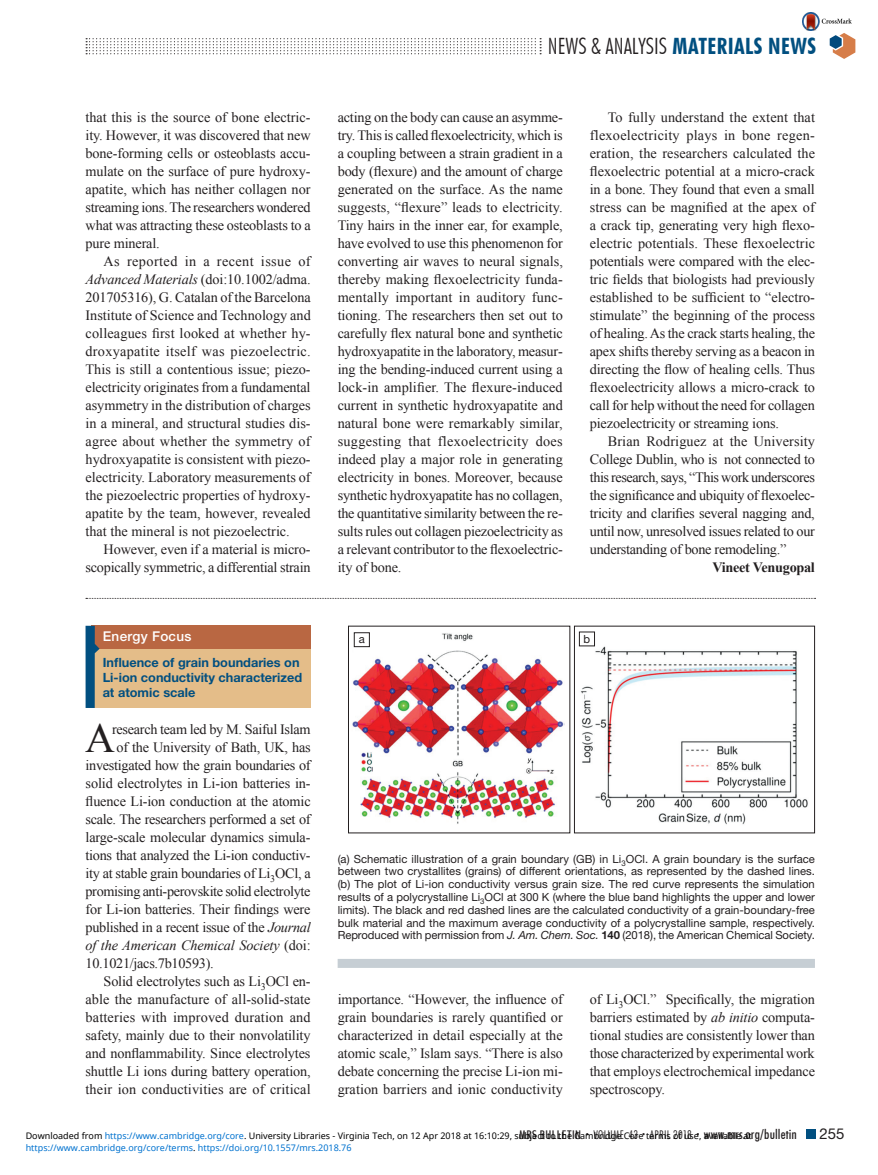
<style>
.page{position:relative;width:878px;height:1175px;background:#fff}
.page>*{position:absolute;margin:0;border:0;box-sizing:border-box;transform-origin:0 0}
.Drop_Cap{font:41.4px "Times New Roman";color:#231f20}
.t1{font:300 condensed 22.5px "Futura BT";color:#231f20}
.t2{font:15px "Helvetica Neue LT Std";color:#231f20}
.Body_Text_9_5_x_12_F{font:14.25px/18px "Times New Roman";letter-spacing:-.01em;color:#231f20;text-align:justify}
.Drop_Cap-2{font:14.25px "Times New Roman";letter-spacing:-.02em;color:#231f20}
.Drop_Cap-3{font:italic 14.25px "Times New Roman";letter-spacing:-.01em;color:#231f20}
.author{font:700 14.25px "Times New Roman";letter-spacing:-.02em;color:#231f20}
.t3{font:500 condensed 13.5px "Futura BT";letter-spacing:.01em;color:#231f20}
.FOCUS{font:500 13.5px "Helvetica Neue LT Std";letter-spacing:.02em;color:#fff}
.t4{font:700 12.75px/15px "Helvetica Neue LT Std";color:#014f80}
.Body_Text_9_5_x_12_F-2{font:11.25px/12.8px "Helvetica Neue LT Std";letter-spacing:-.005em;color:#231f20;text-align:justify}
.t5{font:9px "Noto Sans";color:#000}
.t6{font:9px "Noto Sans";color:#0172cf}
.s1{font-style:italic}
.s2{font-style:normal}
.s3{font-weight:700;color:#014f80}
.s4{font-weight:700}
.s5{font-size:12px}
.s6{font-weight:300;font-size:7.5px}
.s7{font-weight:300;font-size:12px}
.s8{color:#0172cf}
.s9{color:#000}
</style>
<div class="page">
<div style="left:806px;top:1130px;width:9px;height:8px;background:#014f80"></div>
<svg style="left:86px;top:38px;width:455px;height:16px"></svg>
<svg style="left:829px;top:33px;width:26px;height:26px"></svg>
<svg style="left:86px;top:598px;width:729px;height:1px"></svg>
<div style="left:88px;top:627px;width:223px;height:80px;background:#e4bd89"></div>
<div style="left:91px;top:626px;width:219px;height:23px;background:#b96742"></div>
<svg style="left:86px;top:626px;width:14px;height:82px"></svg>
<div style="left:337px;top:958px;width:477px;height:10px;background:#c6ced4"></div>
<img style="left:352px;top:632px;width:213px;height:192px">
<img style="left:578px;top:631px;width:230px;height:194px">
<div style="left:354px;top:632px;width:15px;height:14px;background:#fff"></div>
<div style="left:354px;top:632px;width:16px;height:15px;border:1px solid #231f20"></div>
<div style="left:579px;top:632px;width:15px;height:14px;background:#fff"></div>
<div style="left:579px;top:631px;width:16px;height:15px;border:1px solid #231f20"></div>
<img style="left:802px;top:13px;width:49px;height:17px">
<p class="Body_Text_9_5_x_12_F" style="left:86px;top:108px;width:227px">that this is the source of bone electric&shy;ity. However, it was discovered that new bone-forming cells or osteoblasts accu&shy;mulate on the surface of pure hydroxy&shy;apatite, which has neither collagen nor streaming ions. The researchers wondered what was attracting these osteoblasts to a pure mineral.</p>
<p class="Body_Text_9_5_x_12_F" style="left:86px;top:252px;width:227px;text-indent:18px">As reported in a recent issue of <span class="s1">Advanced Materials</span> (doi:10.1002/adma.<br>201705316), G. Catalan of the Barcelona Institute of Science and Technology and colleagues first looked at whether hy&shy;droxyapatite itself was piezoelectric.<br>This is still a contentious issue; piezo&shy;electricity originates from a fundamental asymmetry in the distribution of charges in a mineral, and structural studies dis&shy;agree about whether the symmetry of hydroxyapatite is consistent with piezo&shy;electricity. Laboratory measurements of the piezoelectric properties of hydroxy&shy;apatite by the team, however, revealed that the mineral is not piezoelectric.</p>
<p class="Body_Text_9_5_x_12_F" style="left:86px;top:540px;width:226px;text-align:right">However, even if a material is micro&shy;scopically symmetric, a differential strain</p>
<p class="FOCUS" style="left:103px;top:628px;width:90px">Energy Focus</p>
<p class="t4" style="left:103px;top:654px;width:201px">Influence of grain boundaries on<br>Li-ion conductivity characterized at atomic scale</p>
<p class="Drop_Cap" style="left:85px;top:710px;width:31px">A</p>
<p class="Drop_Cap-2" style="left:112px;top:719px;width:200px">research team led by M. Saiful Islam</p>
<p class="Drop_Cap-2" style="left:116px;top:737px;width:195px">of the University of Bath, UK, has</p>
<p class="Drop_Cap-2" style="left:86px;top:755px;width:227px">investigated how the grain boundaries of</p>
<p class="Drop_Cap-2" style="left:86px;top:773px;width:226px">solid electrolytes in Li-ion batteries in-</p>
<p class="Drop_Cap-2" style="left:86px;top:791px;width:226px">fluence Li-ion conduction at the atomic</p>
<p class="Drop_Cap-2" style="left:86px;top:809px;width:227px">scale. The researchers performed a set of</p>
<p class="Drop_Cap-2" style="left:86px;top:827px;width:226px">large-scale molecular dynamics simula-</p>
<p class="Drop_Cap-2" style="left:86px;top:845px;width:226px">tions that analyzed the Li-ion conductiv-</p>
<p class="Drop_Cap-2" style="left:86px;top:863px;width:227px">ity at stable grain boundaries of Li<sub>3</sub>OCl, a</p>
<p class="Drop_Cap-2" style="left:86px;top:881px;width:226px">promising anti-perovskite solid electrolyte</p>
<p class="Drop_Cap-2" style="left:86px;top:899px;width:226px">for Li-ion batteries. Their findings were</p>
<p class="Drop_Cap-2" style="left:86px;top:917px;width:227px">published in a recent issue of the <span class="s1">Journal</span></p>
<p class="Drop_Cap-3" style="left:86px;top:935px;width:226px">of the American Chemical Society <span class="s2">(doi:</span></p>
<p class="Drop_Cap-2" style="left:86px;top:953px;width:130px">10.1021/jacs.7b10593).</p>
<p class="Body_Text_9_5_x_12_F" style="left:86px;top:972px;width:227px;text-indent:18px">Solid electrolytes such as Li<sub>3</sub>OCl en&shy;able the manufacture of all-solid-state batteries with improved duration and safety, mainly due to their nonvolatility and nonflammability. Since electrolytes shuttle Li ions during battery operation, their ion conductivities are of critical</p>
<h2 class="t1" style="left:548px;top:32px;width:269px">NEWS &amp; ANALYSIS <span class="s3">MATERIALS NEWS</span></h2>
<p class="Body_Text_9_5_x_12_F" style="left:338px;top:108px;width:227px">acting on the body can cause an asymme&shy;try. This is called flexoelectricity, which is a coupling between a strain gradient in a body (flexure) and the amount of charge generated on the surface. As the name suggests, “flexure” leads to electricity.<br>Tiny hairs in the inner ear, for example, have evolved to use this phenomenon for converting air waves to neural signals, thereby making flexoelectricity funda&shy;mentally important in auditory func&shy;tioning. The researchers then set out to carefully flex natural bone and synthetic hydroxyapatite in the laboratory, measur&shy;ing the bending-induced current using a lock-in amplifier. The flexure-induced current in synthetic hydroxyapatite and natural bone were remarkably similar, suggesting that flexoelectricity does indeed play a major role in generating electricity in bones. Moreover, because synthetic hydroxyapatite has no collagen, the quantitative similarity between the re&shy;sults rules out collagen piezoelectricity as a relevant contributor to the flexoelectric&shy;ity of bone.</p>
<p class="Body_Text_9_5_x_12_F" style="left:590px;top:108px;width:227px;text-indent:18px">To fully understand the extent that flexoelectricity plays in bone regen&shy;eration, the researchers calculated the flexoelectric potential at a micro-crack in a bone. They found that even a small stress can be magnified at the apex of a crack tip, generating very high flexo&shy;electric potentials. These flexoelectric potentials were compared with the elec&shy;tric fields that biologists had previously established to be sufficient to “electro&shy;stimulate” the beginning of the process of healing. As the crack starts healing, the apex shifts thereby serving as a beacon in directing the flow of healing cells. Thus flexoelectricity allows a micro-crack to call for help without the need for collagen piezoelectricity or streaming ions.</p>
<p class="Body_Text_9_5_x_12_F" style="left:590px;top:432px;width:227px;text-indent:18px">Brian Rodriguez at the University College Dublin, who is not connected to this research, says, “This work underscores the significance and ubiquity of flexoelec&shy;tricity and clarifies several nagging and, until now, unresolved issues related to our understanding of bone remodeling.”</p>
<p class="author" style="left:712px;top:557px;width:104px">Vineet Venugopal</p>
<p class="Body_Text_9_5_x_12_F-2" style="left:359px;top:632px;width:8px">a</p>
<p class="Body_Text_9_5_x_12_F-2" style="left:583px;top:632px;width:8px">b</p>
<p class="Body_Text_9_5_x_12_F-2" style="left:338px;top:852px;width:479px">(a) Schematic illustration of a grain boundary (GB) in Li<sub>3</sub>OCl. A grain boundary is the surface between two crystallites (grains) of different orientations, as represented by the dashed lines. (b) The plot of Li-ion conductivity versus grain size. The red curve represents the simulation results of a polycrystalline Li<sub>3</sub>OCl at 300 K (where the blue band highlights the upper and lower limits). The black and red dashed lines are the calculated conductivity of a grain-boundary-free bulk material and the maximum average conductivity of a polycrystalline sample, respectively.<br>Reproduced with permission from <span class="s1">J. Am. Chem. Soc.</span> <span class="s4">140</span> (2018), the American Chemical Society.</p>
<p class="Body_Text_9_5_x_12_F" style="left:338px;top:990px;width:227px">importance. “However, the influence of grain boundaries is rarely quantified or characterized in detail especially at the atomic scale,” Islam says. “There is also debate concerning the precise Li-ion mi&shy;gration barriers and ionic conductivity</p>
<p class="Body_Text_9_5_x_12_F" style="left:590px;top:990px;width:227px">of Li<sub>3</sub>OCl.” Specifically, the migration barriers estimated by <span class="s1">ab initio</span> computa&shy;tional studies are consistently lower than those characterized by experimental work that employs electrochemical impedance spectroscopy.</p>
<p class="t3" style="left:519px;top:1126px;width:279px"><span class="s5">MRS BULLETIN</span> <span class="s6">•</span> <span class="s7">VOLUME 43</span> <span class="s6">•</span> <span class="s7">APRIL 2018</span> <span class="s6">•</span> www.mrs.org/bulletin</p>
<p class="t2" style="left:819px;top:1124px;width:27px">255</p>
<p class="t5" style="left:26px;top:1129px;width:727px">Downloaded from <span class="s8">https://www.cambridge.org/core</span>. University Libraries - Virginia Tech, on 12 Apr 2018 at 16:10:29, subject to the Cambridge Core terms of use, available at</p>
<p class="t6" style="left:26px;top:1141px;width:327px">https://www.cambridge.org/core/terms<span class="s9">.</span> https://doi.org/10.1557/mrs.2018.76</p>
</div>
